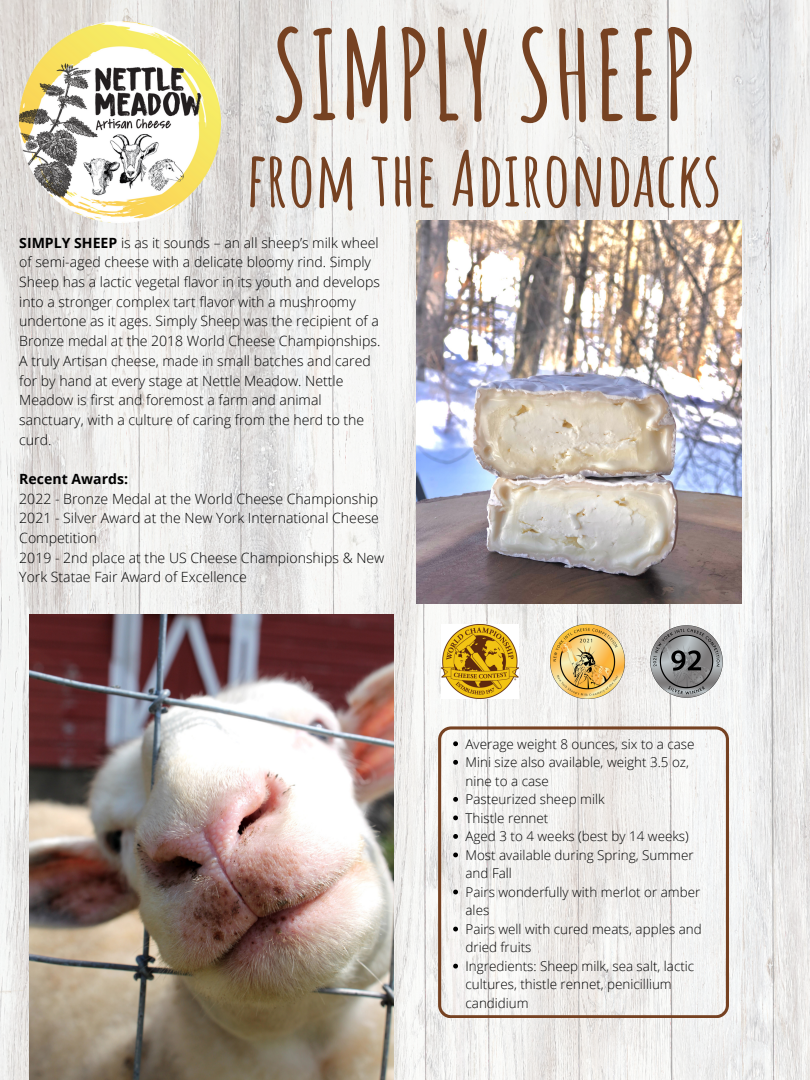
<style>
.page{position:relative;width:810px;height:1080px;background:#fff}
.page>*{position:absolute;margin:0;border:0;box-sizing:border-box;transform-origin:0 0}
.t1{font:700 122.25px "Amatic SC";color:#764222}
.t2{font:700 75.69px "Amatic SC";color:#764222}
.t3{font:300 14.06px/19.7px "Open Sans";color:#000}
.t4{font:700 14.06px "Open Sans";color:#000}
.t5{font:300 13.44px/18.5px "Open Sans";color:#000}
.s1{font-weight:700}
</style>
<div class="page">
<img style="left:0;top:0;width:810px;height:1080px">
<img style="left:19px;top:22px;width:201px;height:201px">
<svg style="left:438px;top:726px;width:291px;height:292px;fill:#f1f0ee"></svg>
<img style="left:30px;top:614px;width:363px;height:466px">
<img style="left:442px;top:624px;width:77px;height:75px">
<img style="left:649px;top:624px;width:74px;height:75px">
<img style="left:551px;top:624px;width:74px;height:75px">
<img style="left:417px;top:220px;width:324px;height:384px">
<svg style="left:453px;top:741px;width:5px;height:5px"></svg>
<svg style="left:453px;top:760px;width:5px;height:5px"></svg>
<svg style="left:453px;top:797px;width:5px;height:5px"></svg>
<svg style="left:453px;top:815px;width:5px;height:5px"></svg>
<svg style="left:453px;top:834px;width:5px;height:5px"></svg>
<svg style="left:453px;top:853px;width:5px;height:4px"></svg>
<svg style="left:453px;top:890px;width:5px;height:4px"></svg>
<svg style="left:453px;top:927px;width:5px;height:4px"></svg>
<svg style="left:453px;top:964px;width:5px;height:5px"></svg>
<h1 class="t1" style="left:271px;top:-4px;width:427px">SIMPLY SHEEP</h1>
<h2 class="t2" style="left:247px;top:130px;width:476px">from the Adirondacks</h2>
<p class="t3" style="left:19px;top:232px;width:363px"><span class="s1">SIMPLY SHEEP</span> is as it sounds – an all sheep’s milk wheel of semi-aged cheese with a delicate bloomy rind. Simply Sheep has a lactic vegetal flavor in its youth and develops into a stronger complex tart flavor with a mushroomy undertone as it ages. Simply Sheep was the recipient of a Bronze medal at the 2018 World Cheese Championships.<br>A truly Artisan cheese, made in small batches and cared for by hand at every stage at Nettle Meadow. Nettle Meadow is first and foremost a farm and animal sanctuary, with a culture of caring from the herd to the curd.</p>
<p class="t4" style="left:19px;top:469px;width:110px">Recent Awards:</p>
<p class="t3" style="left:19px;top:488px;width:367px">2022 - Bronze Medal at the World Cheese Championship 2021 - Silver Award at the New York International Cheese Competition<br>2019 - 2nd place at the US Cheese Championships &amp; New York Statae Fair Award of Excellence</p>
<p class="t5" style="left:466px;top:734px;width:238px">Average weight 8 ounces, six to a case<br>Mini size also available, weight 3.5 oz, nine to a case<br>Pasteurized sheep milk<br>Thistle rennet<br>Aged 3 to 4 weeks (best by 14 weeks)<br>Most available during Spring, Summer and Fall<br>Pairs wonderfully with merlot or amber ales<br>Pairs well with cured meats, apples and dried fruits<br>Ingredients: Sheep milk, sea salt, lactic cultures, thistle rennet, penicillium candidium</p>
</div>
